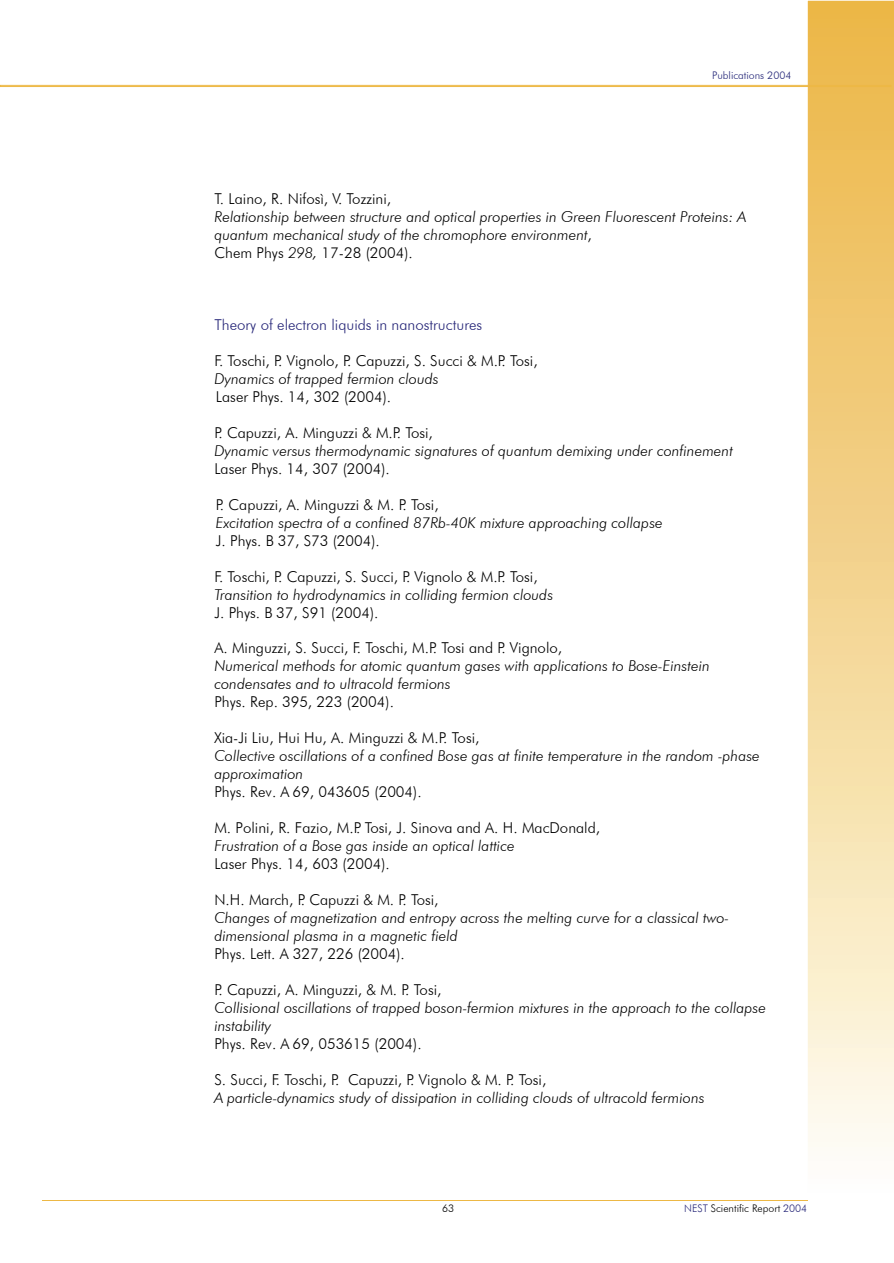
<style>
.page{position:relative;width:894px;height:1263px;background:#fff}
.page>*{position:absolute;margin:0;border:0;box-sizing:border-box;transform-origin:0 0}
.t1{font:italic 15px/18px "Futura Lt BT";color:#000}
.t2{font:15px "Futura Lt BT";color:#000}
.t3{font:700 15px "Futura Lt BT";color:#262678}
.t4{font:10.5px "Futura Lt BT";color:#000}
.t5{font:10.5px "Futura Lt BT";color:#242678}
.s1{font-style:normal}
.s2{font-weight:700;font-style:normal}
.s3{color:#262678}
</style>
<div class="page">
<svg style="left:807px;top:0;width:87px;height:1147px"></svg>
<hr style="left:42px;top:1200px;width:765px;height:1px;background:#edb845">
<div style="left:0;top:85px;width:891px;height:2px;border:1px solid #edb845"></div>
<p class="t5" style="left:712px;top:71px;width:81px">Publications 2004</p>
<p class="t2" style="left:214px;top:193px;width:178px">T. Laino, R. Nifosì, V. Tozzini,</p>
<p class="t1" style="left:214px;top:209px;width:533px">Relationship between structure and optical properties in Green Fluorescent Proteins: A quantum mechanical study of the chromophore environment<span class="s1">,<br>Chem Phys</span> 298, <span class="s1">17-28 (2004).</span></p>
<p class="t3" style="left:214px;top:319px;width:269px">Theory of electron liquids in nanostructures</p>
<p class="t2" style="left:214px;top:354px;width:325px">F. Toschi, P. Vignolo, P. Capuzzi, S. Succi &amp; M.P. Tosi,</p>
<p class="t1" style="left:214px;top:371px;width:226px">Dynamics of trapped fermion clouds<br><span class="s1">Laser Phys.</span> <span class="s2">14,</span> <span class="s1">302 (2004).</span></p>
<p class="t2" style="left:214px;top:426px;width:220px">P. Capuzzi, A. Minguzzi &amp; M.P. Tosi,</p>
<p class="t1" style="left:214px;top:443px;width:520px">Dynamic versus thermodynamic signatures of quantum demixing under confinement<br><span class="s1">Laser Phys.</span> <span class="s2">14,</span> <span class="s1">307 (2004).</span></p>
<p class="t2" style="left:216px;top:498px;width:224px">P. Capuzzi, A. Minguzzi &amp; M. P. Tosi,</p>
<p class="t1" style="left:216px;top:515px;width:448px">Excitation spectra of a confined 87Rb-40K mixture approaching collapse<br><span class="s1">J. Phys. B</span> <span class="s2">37,</span> <span class="s1">S73 (2004).</span></p>
<p class="t2" style="left:214px;top:570px;width:325px">F. Toschi, P. Capuzzi, S. Succi, P. Vignolo &amp; M.P. Tosi,</p>
<p class="t1" style="left:214px;top:587px;width:340px">Transition to hydrodynamics in colliding fermion clouds<br><span class="s1">J. Phys. B</span> <span class="s2">37,</span> <span class="s1">S91 (2004).</span></p>
<p class="t2" style="left:214px;top:642px;width:349px">A. Minguzzi, S. Succi, F. Toschi, M.P. Tosi and P. Vignolo,</p>
<p class="t1" style="left:214px;top:659px;width:497px">Numerical methods for atomic quantum gases with applications to Bose-Einstein condensates and to ultracold fermions<br><span class="s1">Phys. Rep.</span> <span class="s2">395,</span> <span class="s1">223 (2004).</span></p>
<p class="t2" style="left:214px;top:732px;width:267px">Xia-Ji Liu, Hui Hu, A. Minguzzi &amp; M.P. Tosi,</p>
<p class="t1" style="left:214px;top:748px;width:547px">Collective oscillations of a confined Bose gas at finite temperature in the random -phase approximation<br><span class="s1">Phys. Rev. A</span> <span class="s2">69,</span> <span class="s1">043605 (2004).</span></p>
<p class="t2" style="left:214px;top:822px;width:387px">M. Polini, R. Fazio, M.P. Tosi, J. Sinova and A. H. MacDonald,</p>
<p class="t1" style="left:214px;top:838px;width:302px">Frustration of a Bose gas inside an optical lattice<br><span class="s1">Laser Phys.</span> <span class="s2">14,</span> <span class="s1">603 (2004).</span></p>
<p class="t2" style="left:214px;top:894px;width:226px">N.H. March, P. Capuzzi &amp; M. P. Tosi,</p>
<p class="t1" style="left:214px;top:910px;width:516px">Changes of magnetization and entropy across the melting curve for a classical two&shy;dimensional plasma in a magnetic field<br><span class="s1">Phys. Lett. A</span> <span class="s2">327,</span> <span class="s1">226 (2004).</span></p>
<p class="t2" style="left:214px;top:984px;width:229px">P. Capuzzi, A. Minguzzi, &amp; M. P. Tosi,</p>
<p class="t1" style="left:214px;top:1000px;width:553px">Collisional oscillations of trapped boson-fermion mixtures in the approach to the collapse instability<br><span class="s1">Phys. Rev. A</span> <span class="s2">69,</span> <span class="s1">053615 (2004).</span></p>
<p class="t2" style="left:214px;top:1073px;width:333px">S. Succi, F. Toschi, P. Capuzzi, P. Vignolo &amp; M. P. Tosi,</p>
<p class="t1" style="left:214px;top:1090px;width:492px">A particle-dynamics study of dissipation in colliding clouds of ultracold fermions</p>
<p class="t4" style="left:442px;top:1204px;width:14px">63</p>
<p class="t4" style="left:684px;top:1204px;width:125px"><span class="s3">NEST</span> Scientific Report <span class="s3">2004</span></p>
</div>
